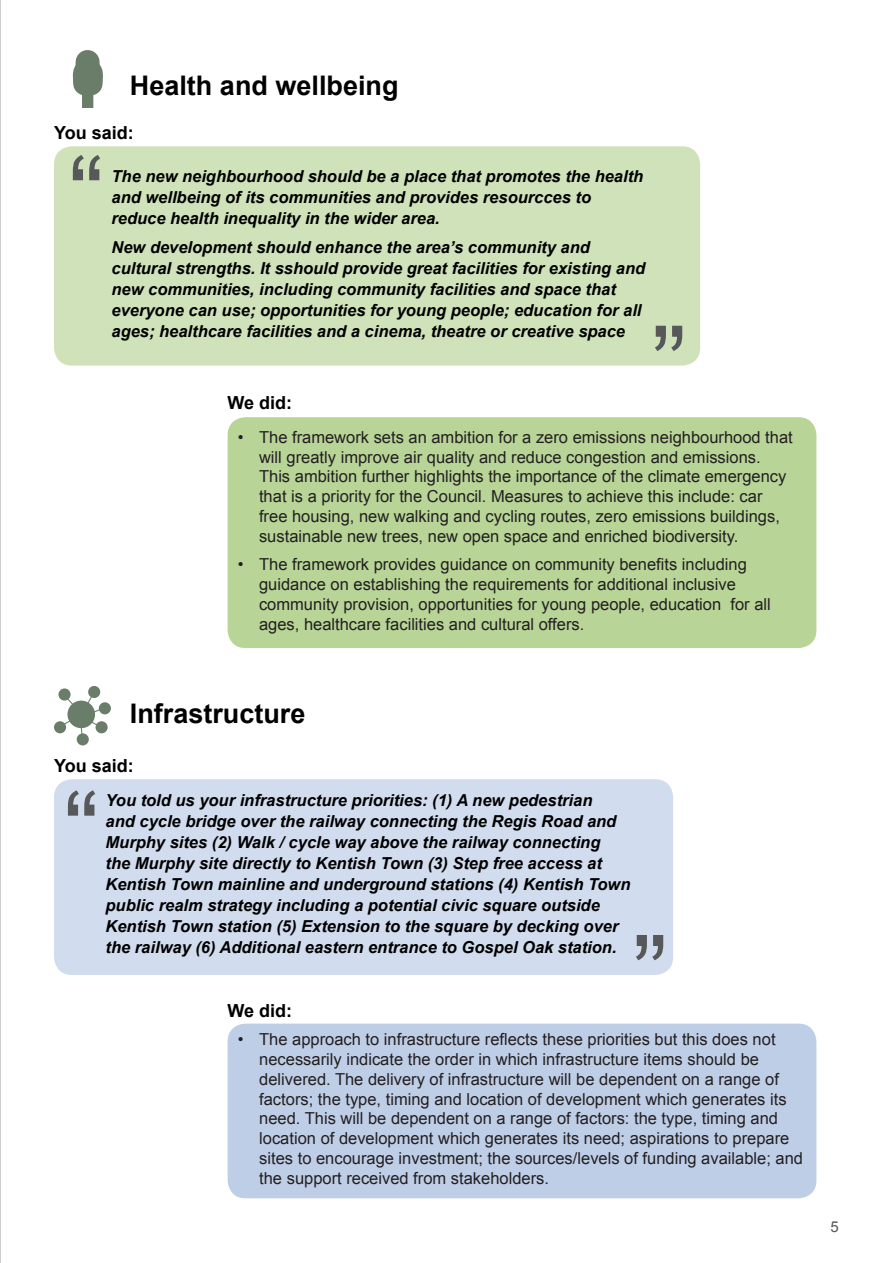
<style>
.page{position:relative;width:893px;height:1263px;background:#fff}
.page>*{position:absolute;margin:0;border:0;box-sizing:border-box;transform-origin:0 0}
.t1{font:108px "Arial";color:#57585a}
.Quotations{font:700 27px "Arial";color:#000}
.Quotations-2{font:700 18px "Arial";color:#000}
.t2{font:16.5px/19.8px "Arial";color:#231f20}
.Quotations_2{font:italic 700 16.5px/21px "Arial";color:#000}
.t3{font:15px "Arial";color:#57585a}
</style>
<div class="page">
<div style="left:54px;top:779px;width:619px;height:196px;background:#d1dcee;border-radius:18px"></div>
<div style="left:228px;top:1023px;width:588px;height:175px;background:#bfcee7;border-radius:18px"></div>
<div style="left:54px;top:146px;width:646px;height:220px;background:#d0e2ba;border-radius:18px"></div>
<div style="left:228px;top:417px;width:588px;height:231px;background:#b8d497;border-radius:18px"></div>
<div style="left:82px;top:78px;width:11px;height:30px;background:#697d68"></div>
<hr style="left:73px;top:74px;width:30px;height:3px;background:#697d68">
<hr style="left:76px;top:62px;width:24px;height:3px;background:#697d68">
<hr style="left:79px;top:80px;width:24px;height:3px;background:#697d68">
<hr style="left:73px;top:80px;width:24px;height:3px;background:#697d68">
<div style="left:88px;top:686px;width:12px;height:12px;background:#697d68;border-radius:50%"></div>
<div style="left:99px;top:702px;width:12px;height:12px;background:#697d68;border-radius:50%"></div>
<svg style="left:58px;top:688px;width:13px;height:12px"></svg>
<div style="left:54px;top:721px;width:12px;height:12px;background:#697d68;border-radius:50%"></div>
<div style="left:77px;top:733px;width:12px;height:12px;background:#697d68;border-radius:50%"></div>
<svg style="left:96px;top:721px;width:12px;height:12px"></svg>
<svg style="left:58px;top:691px;width:47px;height:50px"></svg>
<hr style="left:0;top:0;width:1px;height:1263px;background:#231f20">
<p class="Quotations" style="left:130px;top:67px;width:270px">Health and wellbeing</p>
<p class="Quotations-2" style="left:54px;top:120px;width:81px">You said:</p>
<p class="t1" style="left:68px;top:125px;width:37px">“</p>
<p class="Quotations_2" style="left:112px;top:166px;width:533px">The new neighbourhood should be a place that promotes the health and wellbeing of its communities and provides resourcces to reduce health inequality in the wider area.</p>
<p class="Quotations_2" style="left:112px;top:237px;width:535px">New development should enhance the area’s community and cultural strengths. It sshould provide great facilities for existing and new communities, including community facilities and space that everyone can use; opportunities for young people; education for all ages; healthcare facilities and a cinema, theatre or creative space</p>
<p class="t1" style="left:687px;top:381px;width:37px;rotate:-180deg">“</p>
<p class="Quotations-2" style="left:228px;top:390px;width:66px">We did:</p>
<p class="t2" style="left:259px;top:427px;width:535px;text-indent:-21px">• The framework sets an ambition for a zero emissions neighbourhood that will greatly improve air quality and reduce congestion and emissions.<br>This ambition further highlights the importance of the climate emergency that is a priority for the Council. Measures to achieve this include: car free housing, new walking and cycling routes, zero emissions buildings, sustainable new trees, new open space and enriched biodiversity.</p>
<p class="t2" style="left:259px;top:555px;width:513px;text-indent:-21px">• The framework provides guidance on community benefits including guidance on establishing the requirements for additional inclusive community provision, opportunities for young people, education for all ages, healthcare facilities and cultural offers.</p>
<p class="Quotations" style="left:130px;top:696px;width:177px">Infrastructure</p>
<p class="Quotations-2" style="left:54px;top:754px;width:81px">You said:</p>
<p class="t1" style="left:64px;top:760px;width:37px">“</p>
<p class="Quotations_2" style="left:106px;top:790px;width:526px">You told us your infrastructure priorities: (1) A new pedestrian<br>and cycle bridge over the railway connecting the Regis Road and Murphy sites (2) Walk / cycle way above the railway connecting<br>the Murphy site directly to Kentish Town (3) Step free access at Kentish Town mainline and underground stations (4) Kentish Town public realm strategy including a potential civic square outside Kentish Town station (5) Extension to the square by decking over the railway (6) Additional eastern entrance to Gospel Oak station.</p>
<p class="t1" style="left:668px;top:990px;width:37px;rotate:-180deg">“</p>
<p class="Quotations-2" style="left:228px;top:999px;width:66px">We did:</p>
<p class="t2" style="left:259px;top:1030px;width:545px;text-indent:-21px">• The approach to infrastructure reflects these priorities but this does not necessarily indicate the order in which infrastructure items should be delivered. The delivery of infrastructure will be dependent on a range of factors; the type, timing and location of development which generates its need. This will be dependent on a range of factors: the type, timing and location of development which generates its need; aspirations to prepare sites to encourage investment; the sources/levels of funding available; and the support received from stakeholders.</p>
<p class="t3" style="left:831px;top:1217px;width:10px">5</p>
</div>
